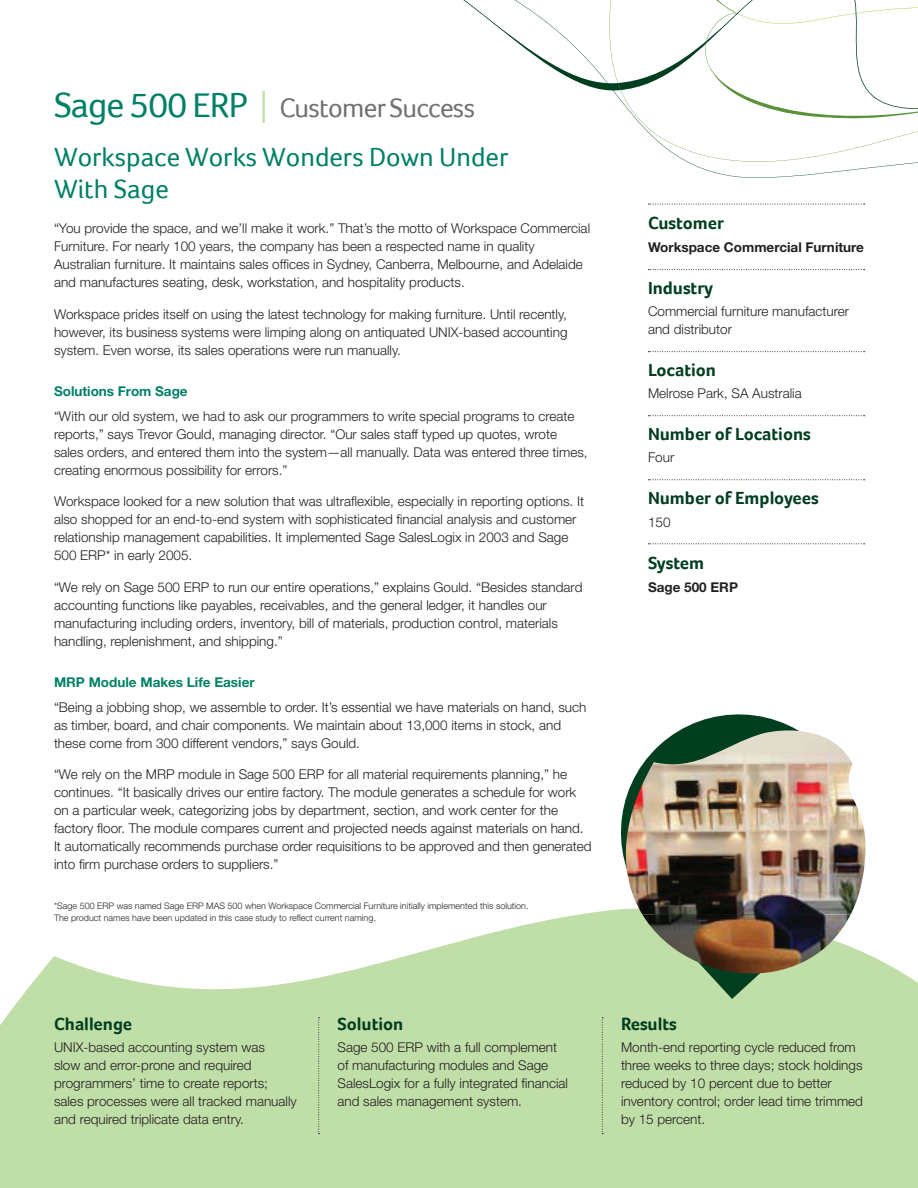
<style>
.page{position:relative;width:918px;height:1188px;background:#fff}
.page>*{position:absolute;margin:0;border:0;box-sizing:border-box;transform-origin:0 0}
.t1{font:27.3px "Foco";letter-spacing:-.025em;color:#717074}
.t2{font:27px/32.2px "Foco";color:#008066}
.Side_Header{font:700 18px "Foco";color:#003e20}
.Bottom_Challenge_Hea{font:700 18px "Foco";color:#003e20}
.Body{font:300 13.5px/18px "Helvetica Neue LT Std";color:#231f20}
.Subhead{font:700 13.5px "Helvetica Neue LT Std";color:#008066}
.Bold_Body{font:700 13.5px "Helvetica Neue LT Std";color:#231f20}
.t3{font:300 9px "Helvetica Neue LT Std";color:#231f20}
.s1{font-size:35.85px;color:#008066}
.s2{font-family:"Helvetica Neue LT Std";font-weight:300;font-size:44.85px;color:#c0dea8}
</style>
<div class="page">
<svg style="left:0;top:910px;width:918px;height:278px;fill:#c0dea8"></svg>
<svg style="left:463px;top:0;width:455px;height:178px"></svg>
<svg style="left:608px;top:714px;width:262px;height:285px;fill:#c0dea8"></svg>
<img style="left:625px;top:730px;width:243px;height:184px">
<img style="left:642px;top:914px;width:209px;height:60px">
<svg style="left:648px;top:204px;width:217px;height:1px"></svg>
<svg style="left:648px;top:269px;width:217px;height:1px"></svg>
<svg style="left:648px;top:351px;width:217px;height:1px"></svg>
<svg style="left:648px;top:415px;width:217px;height:1px"></svg>
<svg style="left:648px;top:479px;width:217px;height:1px"></svg>
<svg style="left:648px;top:543px;width:217px;height:1px"></svg>
<svg style="left:602px;top:1017px;width:1px;height:117px"></svg>
<svg style="left:318px;top:1017px;width:2px;height:117px"></svg>
<p class="t1" style="left:54px;top:92px;width:423px"><span class="s1">Sage 500 ERP</span> <span class="s2">I</span> Customer Success</p>
<p class="t2" style="left:54px;top:141px;width:456px">Workspace Works Wonders Down Under<br>With Sage</p>
<p class="Body" style="left:54px;top:219px;width:538px">“You provide the space, and we’ll make it work.” That’s the motto of Workspace Commercial Furniture. For nearly 100 years, the company has been a respected name in quality Australian furniture. It maintains sales offices in Sydney, Canberra, Melbourne, and Adelaide and manufactures seating, desk, workstation, and hospitality products.</p>
<p class="Body" style="left:54px;top:305px;width:515px;text-align:justify">Workspace prides itself on using the latest technology for making furniture. Until recently, however, its business systems were limping along on antiquated UNIX-based accounting system. Even worse, its sales operations were run manually.</p>
<p class="Subhead" style="left:54px;top:383px;width:135px">Solutions From Sage</p>
<p class="Body" style="left:54px;top:407px;width:535px">“With our old system, we had to ask our programmers to write special programs to create reports,” says Trevor Gould, managing director. “Our sales staff typed up quotes, wrote sales orders, and entered them into the system—all manually. Data was entered three times, creating enormous possibility for errors.”</p>
<p class="Body" style="left:54px;top:492px;width:532px">Workspace looked for a new solution that was ultraflexible, especially in reporting options. It also shopped for an end-to-end system with sophisticated financial analysis and customer relationship management capabilities. It implemented Sage SalesLogix in 2003 and Sage 500 ERP* in early 2005.</p>
<p class="Body" style="left:54px;top:578px;width:530px">“We rely on Sage 500 ERP to run our entire operations,” explains Gould. “Besides standard accounting functions like payables, receivables, and the general ledger, it handles our manufacturing including orders, inventory, bill of materials, production control, materials handling, replenishment, and shipping.”</p>
<p class="Subhead" style="left:54px;top:674px;width:202px">MRP Module Makes Life Easier</p>
<p class="Body" style="left:54px;top:698px;width:534px">“Being a jobbing shop, we assemble to order. It’s essential we have materials on hand, such as timber, board, and chair components. We maintain about 13,000 items in stock, and these come from 300 different vendors,” says Gould.</p>
<p class="Body" style="left:54px;top:765px;width:539px">“We rely on the MRP module in Sage 500 ERP for all material requirements planning,” he continues. “It basically drives our entire factory. The module generates a schedule for work on a particular week, categorizing jobs by department, section, and work center for the factory floor. The module compares current and projected needs against materials on hand.<br>It automatically recommends purchase order requisitions to be approved and then generated into firm purchase orders to suppliers.”</p>
<p class="t3" style="left:54px;top:900px;width:476px">*Sage 500 ERP was named Sage ERP MAS 500 when Workspace Commercial Furniture initially implemented this solution.</p>
<p class="t3" style="left:54px;top:913px;width:323px">The product names have been updated in this case study to reflect current naming.</p>
<p class="Side_Header" style="left:648px;top:212px;width:77px">Customer</p>
<p class="Bold_Body" style="left:648px;top:239px;width:218px">Workspace Commercial Furniture</p>
<p class="Side_Header" style="left:648px;top:278px;width:67px">Industry</p>
<p class="Body" style="left:648px;top:302px;width:203px">Commercial furniture manufacturer and distributor</p>
<p class="Side_Header" style="left:648px;top:360px;width:70px">Location</p>
<p class="Body" style="left:648px;top:384px;width:155px">Melrose Park, SA Australia</p>
<p class="Side_Header" style="left:648px;top:424px;width:164px">Number of Locations</p>
<p class="Body" style="left:648px;top:448px;width:28px">Four</p>
<p class="Side_Header" style="left:648px;top:488px;width:172px">Number of Employees</p>
<p class="Body" style="left:648px;top:512px;width:24px">150</p>
<p class="Side_Header" style="left:648px;top:552px;width:58px">System</p>
<p class="Bold_Body" style="left:648px;top:579px;width:92px">Sage 500 ERP</p>
<p class="Bottom_Challenge_Hea" style="left:54px;top:1014px;width:80px">Challenge</p>
<p class="Body" style="left:54px;top:1038px;width:244px">UNIX-based accounting system was<br>slow and error-prone and required programmers’ time to create reports; sales processes were all tracked manually and required triplicate data entry.</p>
<p class="Bottom_Challenge_Hea" style="left:338px;top:1014px;width:67px">Solution</p>
<p class="Body" style="left:338px;top:1038px;width:232px">Sage 500 ERP with a full complement of manufacturing modules and Sage SalesLogix for a fully integrated financial and sales management system.</p>
<p class="Bottom_Challenge_Hea" style="left:621px;top:1014px;width:57px">Results</p>
<p class="Body" style="left:621px;top:1038px;width:244px">Month-end reporting cycle reduced from three weeks to three days; stock holdings reduced by 10 percent due to better inventory control; order lead time trimmed by 15 percent.</p>
</div>
